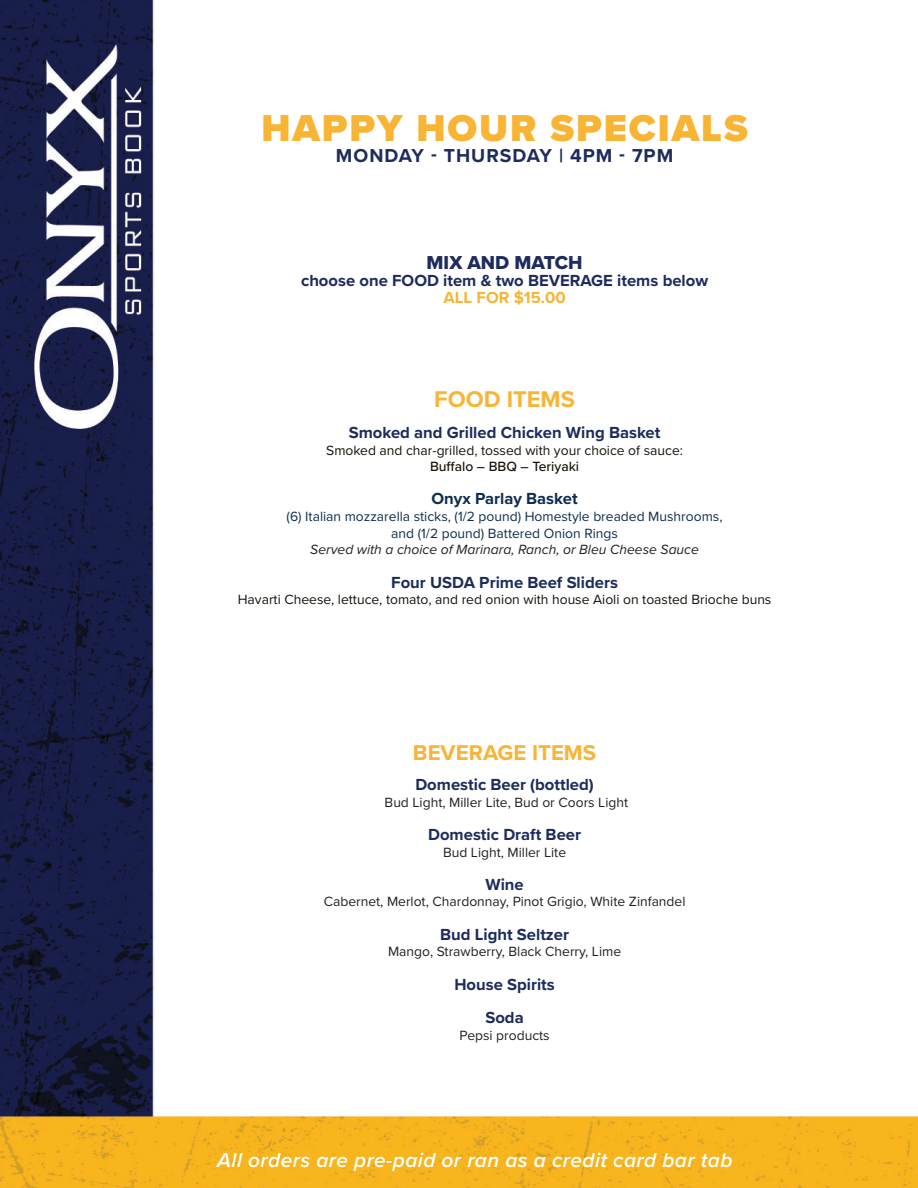
<style>
.page{position:relative;width:918px;height:1188px;background:#fff}
.page>*{position:absolute;margin:0;border:0;box-sizing:border-box;transform-origin:0 0}
.t1{font:900 38.85px "Proxima Nova";letter-spacing:.05em;color:#f8b434}
.t2{font:700 23.55px "Proxima Nova";color:#f8b434}
.t3{font:700 22.2px "Proxima Nova";color:#f8b434}
.t4{font:italic 600 20.85px "Proxima Nova";letter-spacing:.02em;color:#fff}
.t5{font:700 19.35px "Proxima Nova";letter-spacing:.05em;color:#1d2c5c}
.t6{font:19.35px "Proxima Nova Extrabld";color:#1d2c5c}
.t7{font:700 16.65px "Proxima Nova";color:#1d2c5c}
.t8{font:700 16.65px "Proxima Nova";color:#1c2d5a}
.t9{font:700 16.65px "Proxima Nova";color:#0d2e4f}
.t10{font:700 16.65px "Proxima Nova";color:#f8b434}
.t11{font:13.8px "Proxima Nova";color:#231f20}
.t12{font:13.8px "Proxima Nova";color:#17120a}
.t13{font:13.8px "Proxima Nova";color:#0d2e4f}
.t14{font:italic 13.8px "Proxima Nova";color:#231f20}
.t15{font:500 13.8px "Proxima Nova";color:#17120a}
</style>
<div class="page">
<img style="left:0;top:0;width:918px;height:1188px">
<p class="t1" style="left:261px;top:99px;width:488px">HAPPY HOUR SPECIALS</p>
<p class="t5" style="left:336px;top:141px;width:339px">MONDAY - THURSDAY | 4PM - 7PM</p>
<p class="t6" style="left:427px;top:249px;width:157px">MIX AND MATCH</p>
<p class="t7" style="left:301px;top:268px;width:409px">choose one FOOD item &amp; two BEVERAGE items below</p>
<p class="t10" style="left:443px;top:285px;width:124px">ALL FOR $15.00</p>
<p class="t2" style="left:434px;top:382px;width:142px">FOOD ITEMS</p>
<p class="t7" style="left:349px;top:420px;width:313px">Smoked and Grilled Chicken Wing Basket</p>
<p class="t12" style="left:326px;top:440px;width:358px">Smoked and char-grilled, tossed with your choice of sauce:</p>
<p class="t15" style="left:430px;top:456px;width:151px">Buffalo – BBQ – Teriyaki</p>
<p class="t9" style="left:432px;top:487px;width:148px">Onyx Parlay Basket</p>
<p class="t13" style="left:287px;top:506px;width:437px">(6) Italian mozzarella sticks, (1/2 pound) Homestyle breaded Mushrooms,</p>
<p class="t13" style="left:391px;top:523px;width:228px">and (1/2 pound) Battered Onion Rings</p>
<p class="t14" style="left:310px;top:540px;width:390px">Served with a choice of Marinara, Ranch, or Bleu Cheese Sauce</p>
<p class="t8" style="left:391px;top:570px;width:228px">Four USDA Prime Beef Sliders</p>
<p class="t12" style="left:238px;top:589px;width:535px">Havarti Cheese, lettuce, tomato, and red onion with house Aioli on toasted Brioche buns</p>
<p class="t3" style="left:413px;top:736px;width:185px">BEVERAGE ITEMS</p>
<p class="t7" style="left:415px;top:772px;width:180px">Domestic Beer (bottled)</p>
<p class="t11" style="left:385px;top:792px;width:245px">Bud Light, Miller Lite, Bud or Coors Light</p>
<p class="t7" style="left:428px;top:822px;width:154px">Domestic Draft Beer</p>
<p class="t11" style="left:443px;top:842px;width:125px">Bud Light, Miller Lite</p>
<p class="t7" style="left:485px;top:872px;width:40px">Wine</p>
<p class="t11" style="left:324px;top:892px;width:363px">Cabernet, Merlot, Chardonnay, Pinot Grigio, White Zinfandel</p>
<p class="t7" style="left:440px;top:922px;width:131px">Bud Light Seltzer</p>
<p class="t11" style="left:388px;top:941px;width:235px">Mango, Strawberry, Black Cherry, Lime</p>
<p class="t7" style="left:454px;top:972px;width:102px">House Spirits</p>
<p class="t7" style="left:485px;top:1005px;width:40px">Soda</p>
<p class="t11" style="left:459px;top:1025px;width:92px">Pepsi products</p>
<p class="t4" style="left:217px;top:1144px;width:517px">All orders are pre-paid or ran as a credit card bar tab</p>
</div>
